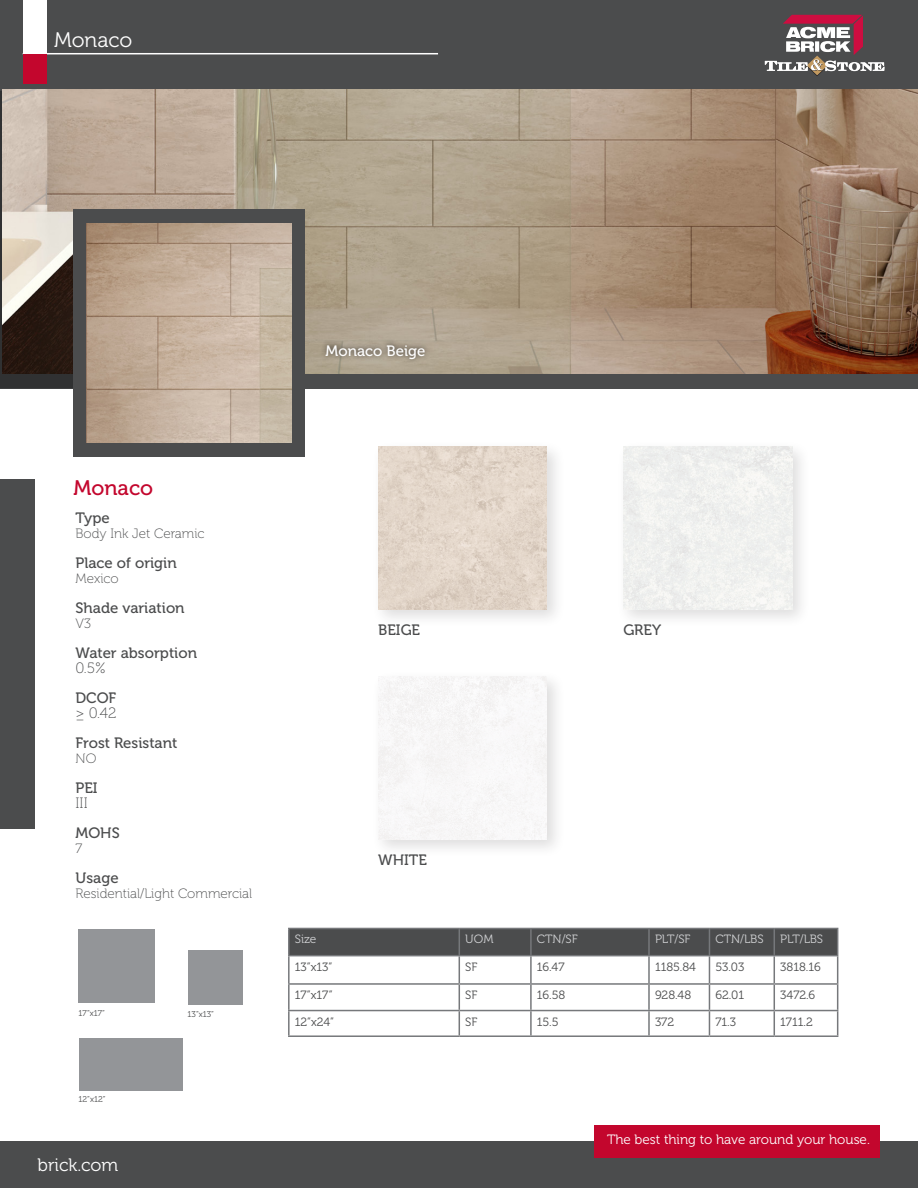
<style>
.page{position:relative;width:918px;height:1188px;background:#fff}
.page>*{position:absolute;margin:0;border:0;box-sizing:border-box;transform-origin:0 0}
.t1{font:21px "Museo 300";color:#fff}
.t2{font:21px "Museo 500";color:#c3062d}
.t3{font:18px "Museo 300";color:#fff}
.t4{font:15px "Museo 500";color:#4b4c4d}
.t5{font:15px "Museo 100";color:#4b4c4d}
.t6{font:15px "Museo 500";color:#fff}
.t7{font:13.5px "Museo 100";color:#4b4c4d}
.t8{font:13.5px "Museo 300";color:#fff}
.t9{font:12px "Museo 300";color:#4b4c4d}
.t10{font:12px "Museo 300";color:#d1d2d4}
.t11{font:8.4px "Museo 300";color:#4b4c4d}
</style>
<div class="page">
<div style="left:0;top:0;width:918px;height:389px;background:#4b4c4d"></div>
<svg style="left:0;top:90px;width:73px;height:298px;fill:#303132"></svg>
<div style="left:0;top:1142px;width:918px;height:46px;background:#4b4c4d"></div>
<div style="left:0;top:480px;width:35px;height:349px;background:#4b4c4d"></div>
<img style="left:3px;top:90px;width:915px;height:284px">
<hr style="left:23px;top:53px;width:415px;height:1px;background:#fff">
<div style="left:23px;top:0;width:23px;height:54px;background:#fff"></div>
<div style="left:23px;top:54px;width:23px;height:30px;background:#c3062d"></div>
<div style="left:594px;top:1125px;width:286px;height:32px;background:#c3062d"></div>
<div style="left:74px;top:210px;width:231px;height:247px;background:#4b4c4d"></div>
<div style="left:321px;top:339px;width:110px;height:26px;background:#231f20;opacity:.81"></div>
<hr style="left:288px;top:928px;width:171px;height:1px;background:#76787b">
<hr style="left:288px;top:929px;width:2px;height:26px;background:#76787b">
<hr style="left:288px;top:955px;width:171px;height:1px;background:#76787b">
<hr style="left:288px;top:956px;width:2px;height:27px;background:#76787b">
<hr style="left:288px;top:983px;width:171px;height:2px;background:#76787b">
<hr style="left:288px;top:985px;width:2px;height:25px;background:#76787b">
<hr style="left:288px;top:1010px;width:171px;height:1px;background:#76787b">
<hr style="left:288px;top:1011px;width:2px;height:24px;background:#76787b">
<hr style="left:288px;top:1035px;width:171px;height:2px;background:#76787b">
<hr style="left:459px;top:1035px;width:72px;height:2px;background:#76787b">
<hr style="left:531px;top:1035px;width:118px;height:2px;background:#76787b">
<hr style="left:649px;top:1035px;width:60px;height:2px;background:#76787b">
<hr style="left:709px;top:1035px;width:65px;height:2px;background:#76787b">
<hr style="left:774px;top:1035px;width:64px;height:2px;background:#76787b">
<svg style="left:289px;top:928px;width:549px;height:107px"></svg>
<hr style="left:709px;top:1010px;width:65px;height:1px;background:#76787b">
<img style="left:87px;top:224px;width:205px;height:219px">
<svg style="left:765px;top:15px;width:120px;height:61px"></svg>
<div style="left:372px;top:440px;width:194px;height:188px;background:#231f20;opacity:.15"></div>
<img style="left:378px;top:447px;width:169px;height:162px">
<div style="left:617px;top:440px;width:194px;height:188px;background:#231f20;opacity:.15"></div>
<div style="left:623px;top:447px;width:169px;height:162px;background:#eff0ef"></div>
<div style="left:372px;top:670px;width:194px;height:188px;background:#231f20;opacity:.15"></div>
<img style="left:378px;top:677px;width:169px;height:162px">
<div style="left:188px;top:950px;width:54px;height:54px;background:#939598"></div>
<div style="left:79px;top:930px;width:76px;height:73px;background:#939598"></div>
<div style="left:79px;top:1038px;width:103px;height:53px;background:#939598"></div>
<h1 class="t1" style="left:54px;top:28px;width:80px">Monaco</h1>
<p class="t6" style="left:326px;top:342px;width:101px">Monaco Beige</p>
<h1 class="t2" style="left:74px;top:477px;width:81px">Monaco</h1>
<p class="t4" style="left:76px;top:510px;width:36px">Type</p>
<p class="t7" style="left:76px;top:526px;width:130px">Body Ink Jet Ceramic</p>
<p class="t4" style="left:76px;top:555px;width:103px">Place of origin</p>
<p class="t7" style="left:76px;top:571px;width:45px">Mexico</p>
<p class="t4" style="left:76px;top:600px;width:111px">Shade variation</p>
<p class="t7" style="left:76px;top:616px;width:17px">V3</p>
<p class="t4" style="left:76px;top:645px;width:123px">Water absorption</p>
<p class="t5" style="left:76px;top:660px;width:32px">0.5%</p>
<p class="t4" style="left:76px;top:690px;width:42px">DCOF</p>
<p class="t5" style="left:76px;top:705px;width:42px">≥ 0.42</p>
<p class="t4" style="left:76px;top:735px;width:103px">Frost Resistant</p>
<p class="t7" style="left:76px;top:751px;width:22px">NO</p>
<p class="t4" style="left:76px;top:780px;width:24px">PEI</p>
<p class="t5" style="left:76px;top:795px;width:14px">III</p>
<p class="t4" style="left:76px;top:825px;width:46px">MOHS</p>
<p class="t7" style="left:76px;top:841px;width:8px">7</p>
<p class="t4" style="left:76px;top:870px;width:45px">Usage</p>
<p class="t7" style="left:76px;top:886px;width:178px">Residential/Light Commercial</p>
<p class="t11" style="left:79px;top:1009px;width:28px">17”x17”</p>
<p class="t11" style="left:188px;top:1009px;width:28px">13”x13”</p>
<p class="t11" style="left:79px;top:1094px;width:29px">12”x12”</p>
<p class="t3" style="left:38px;top:1155px;width:82px">brick.com</p>
<p class="t4" style="left:378px;top:622px;width:43px">BEIGE</p>
<p class="t4" style="left:623px;top:622px;width:39px">GREY</p>
<p class="t4" style="left:378px;top:852px;width:50px">WHITE</p>
<p class="t10" style="left:295px;top:933px;width:23px">Size</p>
<p class="t10" style="left:465px;top:933px;width:30px">UOM</p>
<p class="t10" style="left:537px;top:933px;width:42px">CTN/SF</p>
<p class="t10" style="left:655px;top:933px;width:37px">PLT/SF</p>
<p class="t10" style="left:715px;top:933px;width:50px">CTN/LBS</p>
<p class="t10" style="left:780px;top:933px;width:44px">PLT/LBS</p>
<p class="t9" style="left:295px;top:960px;width:39px">13”x13”</p>
<p class="t9" style="left:465px;top:960px;width:14px">SF</p>
<p class="t9" style="left:537px;top:960px;width:29px">16.47</p>
<p class="t9" style="left:655px;top:960px;width:43px">1185.84</p>
<p class="t9" style="left:715px;top:960px;width:30px">53.03</p>
<p class="t9" style="left:780px;top:960px;width:42px">3818.16</p>
<p class="t9" style="left:295px;top:988px;width:39px">17”x17”</p>
<p class="t9" style="left:465px;top:988px;width:14px">SF</p>
<p class="t9" style="left:537px;top:988px;width:30px">16.58</p>
<p class="t9" style="left:655px;top:988px;width:38px">928.48</p>
<p class="t9" style="left:715px;top:988px;width:30px">62.01</p>
<p class="t9" style="left:780px;top:988px;width:37px">3472.6</p>
<p class="t9" style="left:295px;top:1015px;width:41px">12”x24”</p>
<p class="t9" style="left:465px;top:1015px;width:14px">SF</p>
<p class="t9" style="left:537px;top:1015px;width:23px">15.5</p>
<p class="t9" style="left:655px;top:1015px;width:21px">372</p>
<p class="t9" style="left:715px;top:1015px;width:22px">71.3</p>
<p class="t9" style="left:780px;top:1015px;width:34px">1711.2</p>
<p class="t8" style="left:607px;top:1132px;width:264px">The best thing to have around your house.</p>
</div>
